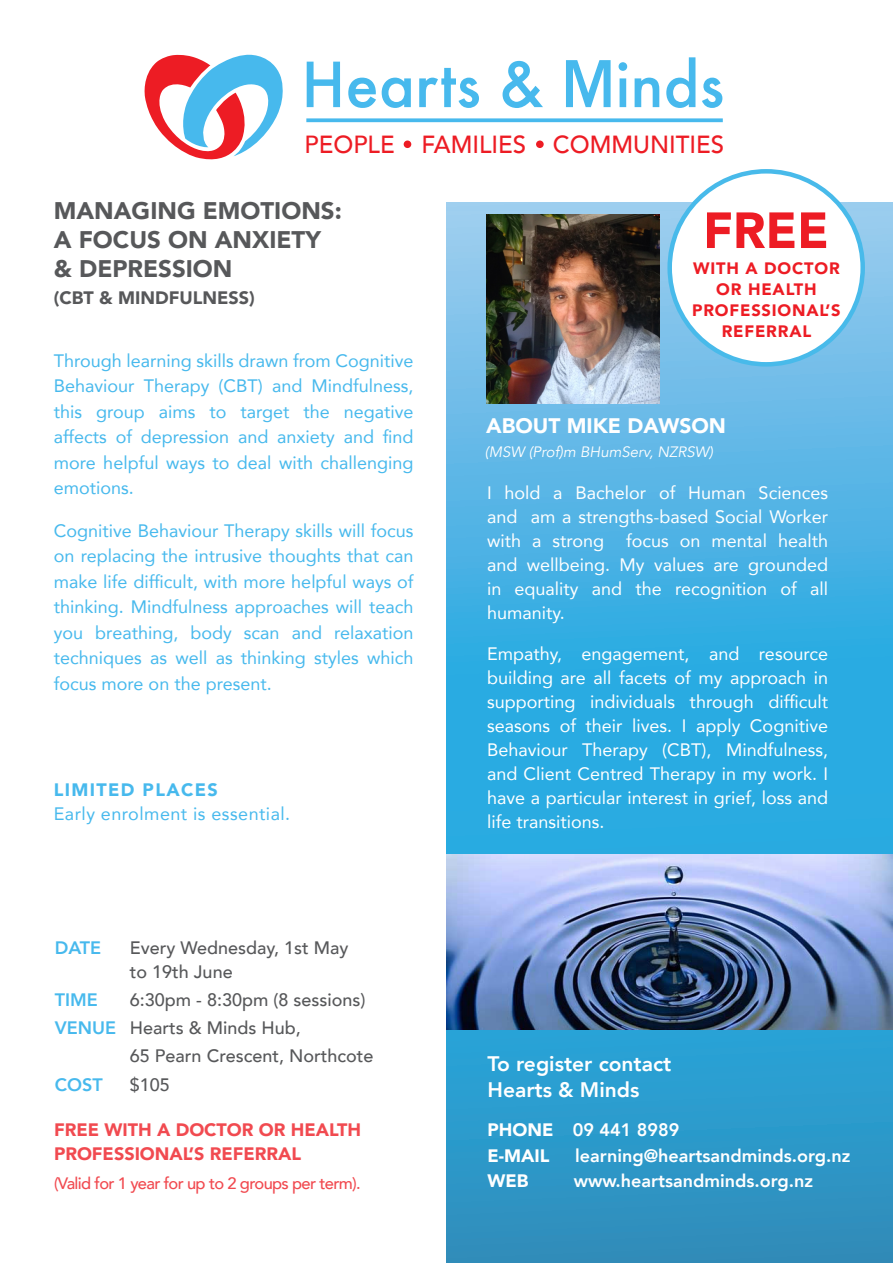
<style>
.page{position:relative;width:893px;height:1263px;background:#fff}
.page>*{position:absolute;margin:0;border:0;box-sizing:border-box;transform-origin:0 0}
.t1{font:500 60.3px "Futura";color:#47b9ed}
.t2{font:900 50.25px "Avenir";color:#ed1c24}
.t3{font:500 24.75px "Avenir";color:#ed1c24}
.TITLES{font:900 24px "Avenir";color:#57585a}
.t4{font:800 21px/25.2px "Avenir";color:#fff}
.t5{font:900 21px "Avenir";color:#fff}
.t6{font:18px/25.5px "Avenir";color:#47b9ed;text-align:justify}
.t7{font:18px/24px "Avenir";color:#fff;text-align:justify}
.t8{font:500 18px/24px "Avenir";color:#57585a}
.t9{font:800 18px "Avenir";color:#fff}
.t10{font:900 18px/24px "Avenir";color:#f14a50}
.t11{font:18px "Avenir";letter-spacing:.025em;color:#47b9ed}
.TITLES-2{font:900 18px "Avenir";color:#57585a}
.t12{font:900 18px "Avenir";letter-spacing:.075em;color:#47b9ed}
.t13{font:800 18px "Avenir";color:#47b9ed}
.t14{font:900 18px "Avenir";color:#fff}
.t15{font:900 16.5px/21px "Avenir";letter-spacing:.05em;color:#ed1c24;text-align:center}
.t16{font:500 16.5px "Avenir";letter-spacing:-.04em;color:#f14a50}
.t17{font:italic 15px "Avenir";color:#fff}
.s1{font-family:"Avenir";font-weight:800;font-size:66.45px}
.s2{font-weight:800;color:#47b9ed}
.s3{font-weight:900}
</style>
<div class="page">
<svg style="left:446px;top:211px;width:447px;height:1052px;background:#3da9db"></svg>
<div style="left:670px;top:171px;width:193px;height:193px;background:#fff;border-radius:50%"></div>
<div style="left:667px;top:169px;width:198px;height:198px;border:4px solid #48baea;border-radius:50%"></div>
<svg style="left:144px;top:54px;width:139px;height:106px"></svg>
<svg style="left:306px;top:118px;width:417px;height:4px;background:#59c0ee"></svg>
<div style="left:404px;top:140px;width:7px;height:8px;background:#ed1c24;border-radius:50%"></div>
<div style="left:536px;top:140px;width:8px;height:8px;background:#ed1c24;border-radius:50%"></div>
<img style="left:487px;top:214px;width:172px;height:190px">
<img style="left:447px;top:855px;width:446px;height:174px">
<p class="t1" style="left:301px;top:43px;width:424px">Hearts &amp; <span class="s1">M</span>inds</p>
<p class="t3" style="left:305px;top:123px;width:421px">PEOPLE FAMILIES COMMUNITIES</p>
<p class="TITLES" style="left:54px;top:190px;width:289px">MANAGING EMOTIONS:</p>
<p class="TITLES" style="left:54px;top:219px;width:269px">A FOCUS ON ANXIETY</p>
<p class="TITLES" style="left:54px;top:248px;width:180px">&amp; DEPRESSION</p>
<p class="TITLES-2" style="left:54px;top:282px;width:202px">(CBT &amp; MINDFULNESS)</p>
<p class="t6" style="left:54px;top:347px;width:361px">Through learning skills drawn from Cognitive Behaviour Therapy (CBT) and Mindfulness, this group aims to target the negative affects of depression and anxiety and find more helpful ways to deal with challenging emotions.</p>
<p class="t6" style="left:54px;top:517px;width:361px">Cognitive Behaviour Therapy skills will focus on replacing the intrusive thoughts that can make life difficult, with more helpful ways of thinking. Mindfulness approaches will teach you breathing, body scan and relaxation techniques as well as thinking styles which focus more on the present.</p>
<p class="t12" style="left:54px;top:774px;width:165px">LIMITED PLACES</p>
<p class="t11" style="left:54px;top:799px;width:238px">Early enrolment is essential.</p>
<p class="t13" style="left:55px;top:933px;width:48px">DATE</p>
<p class="t8" style="left:130px;top:934px;width:220px">Every Wednesday, 1st May to 19th June</p>
<p class="t13" style="left:55px;top:985px;width:45px">TIME</p>
<p class="t8" style="left:130px;top:986px;width:237px">6:30pm - 8:30pm (8 sessions)</p>
<p class="t8" style="left:55px;top:1015px;width:247px"><span class="s2">VENUE</span> Hearts &amp; Minds Hub,</p>
<p class="t8" style="left:130px;top:1043px;width:245px">65 Pearn Crescent, Northcote</p>
<p class="t13" style="left:55px;top:1070px;width:49px">COST</p>
<p class="t8" style="left:130px;top:1071px;width:42px">$105</p>
<p class="t10" style="left:54px;top:1118px;width:309px">FREE WITH A DOCTOR OR HEALTH<br>PROFESSIONAL’S REFERRAL</p>
<p class="t16" style="left:54px;top:1169px;width:308px">(Valid for 1 year for up to 2 groups per term).</p>
<p class="t2" style="left:703px;top:187px;width:127px">FREE</p>
<p class="t15" style="left:692px;top:258px;width:150px">WITH A DOCTOR<br>OR HEALTH<br>PROFESSIONAL’S<br>REFERRAL</p>
<p class="t5" style="left:486px;top:408px;width:241px">ABOUT MIKE DAWSON</p>
<p class="t17" style="left:485px;top:443px;width:230px">(MSW (Prof)m BHumServ, NZRSW)</p>
<p class="t7" style="left:487px;top:480px;width:343px">I hold a Bachelor of Human Sciences and am a strengths-based Social Worker with a strong focus on mental health and wellbeing. My values are grounded in equality and the recognition of all humanity.</p>
<p class="t7" style="left:487px;top:641px;width:343px">Empathy, engagement, and resource building are all facets of my approach in supporting individuals through difficult seasons of their lives. I apply Cognitive Behaviour Therapy (CBT), Mindfulness, and Client Centred Therapy in my work. I have a particular interest in grief, loss and life transitions.</p>
<p class="t4" style="left:487px;top:1051px;width:185px">To register contact<br>Hearts &amp; Minds</p>
<p class="t9" style="left:487px;top:1116px;width:193px"><span class="s3">PHONE</span> 09 441 8989</p>
<p class="t9" style="left:487px;top:1141px;width:365px"><span class="s3">E-MAIL</span> learning@heartsandminds.org.nz</p>
<p class="t14" style="left:487px;top:1165px;width:43px">WEB</p>
<p class="t9" style="left:574px;top:1166px;width:241px">www.heartsandminds.org.nz</p>
</div>
